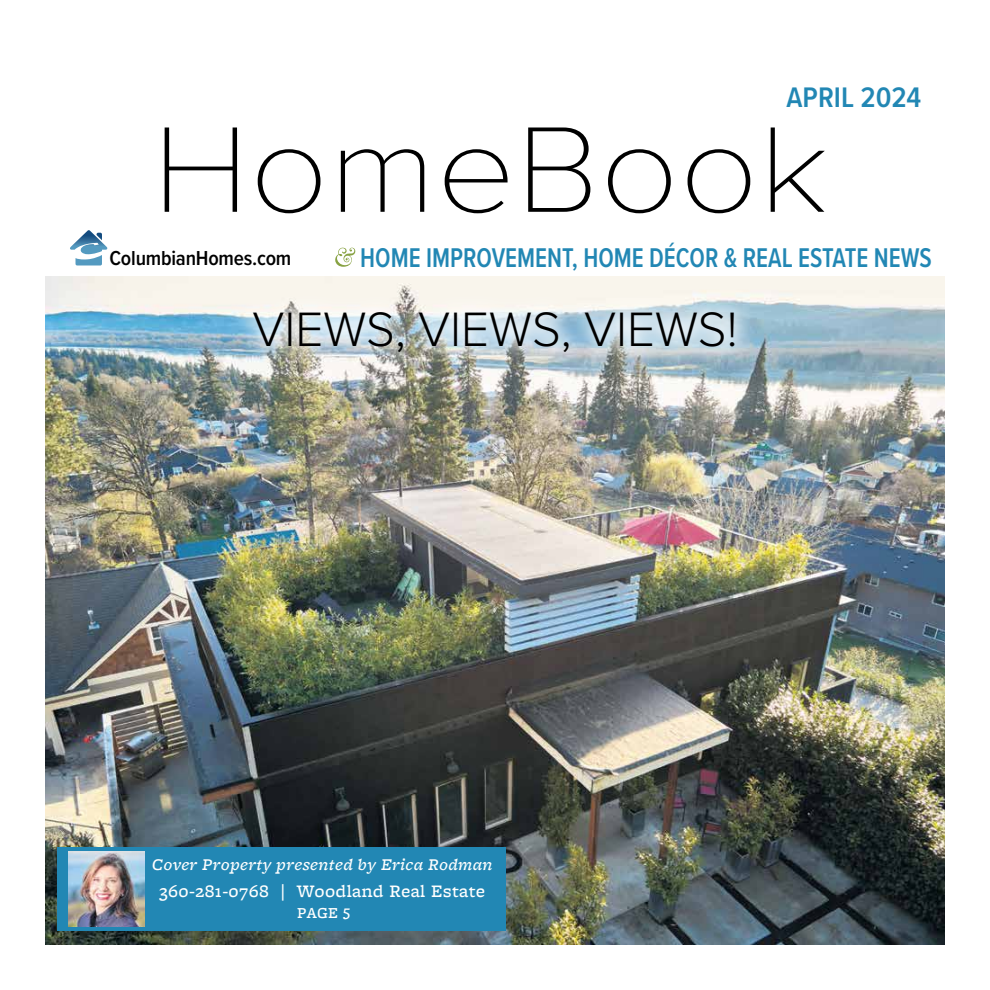
<style>
.page{position:relative;width:990px;height:990px;background:#fff}
.page>*{position:absolute;margin:0;border:0;box-sizing:border-box;transform-origin:0 0}
.t1{font:100 126.38px "Proxima Nova T";color:#000;scale:1.1 1}
.t2{font:300 50px "Proxima Nova";color:#000}
.t3{font:600 29.25px "Proxima Nova Cond";color:#2287b4}
.t4{font:600 28.12px "Proxima Nova Cond";color:#2287b4;scale:.9 1}
.t5{font:600 21px "Proxima Nova Cond";letter-spacing:-.01em;color:#000}
.t6{font:500 18.25px "Freight Micro Pro";letter-spacing:.02em;color:#fff}
.t7{font:italic 500 17.12px "Freight Micro Pro";letter-spacing:.02em;color:#fff}
.t8{font:500 15.88px "Freight Micro Pro";color:#fff}
</style>
<div class="page">
<img style="left:46px;top:276px;width:898px;height:668px">
<div style="left:57px;top:847px;width:449px;height:84px;background:#2287b4"></div>
<svg style="left:335px;top:248px;width:20px;height:19px"></svg>
<svg style="left:70px;top:230px;width:38px;height:36px"></svg>
<img style="left:68px;top:852px;width:76px;height:74px">
<svg style="left:234px;top:292px;width:521px;height:79px;background:#ccd7da"></svg>
<p class="t3" style="left:787px;top:76px;width:136px">APRIL 2024</p>
<h1 class="t1" style="left:152px;top:97px;width:616px">HomeBook</h1>
<p class="t5" style="left:109px;top:243px;width:183px">ColumbianHomes.com</p>
<p class="t4" style="left:360px;top:236px;width:637px">HOME IMPROVEMENT, HOME DÉCOR &amp; REAL ESTATE NEWS</p>
<h2 class="t2" style="left:252px;top:300px;width:487px">VIEWS, VIEWS, VIEWS!</h2>
<p class="t7" style="left:152px;top:853px;width:342px">Cover Property presented by Erica Rodman</p>
<p class="t6" style="left:160px;top:878px;width:327px">360-281-0768 | Woodland Real Estate</p>
<p class="t8" style="left:297px;top:902px;width:55px">PAGE 5</p>
</div>
